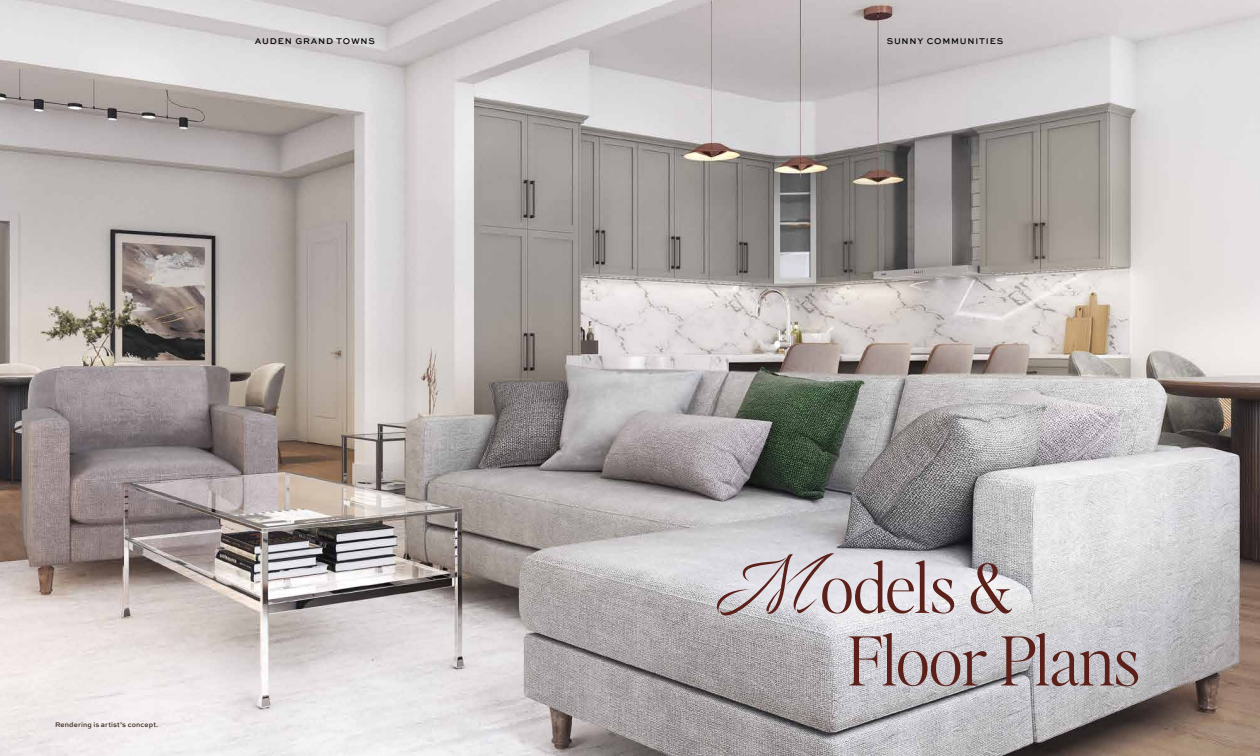
<style>
.page{position:relative;width:1260px;height:756px;background:#fff}
.page>*{position:absolute;margin:0;border:0;box-sizing:border-box;transform-origin:0 0}
.t1{font:300 67.46px/72.5px "Editor's Note";letter-spacing:-.005em;color:#5b2019}
.t2{font:500 8.75px "Sweet Sans Pro";letter-spacing:.09em;color:#000}
.t3{font:500 7px "Sweet Sans Pro";letter-spacing:.015em;color:#352419}
.s1{font-family:"Volina";font-weight:400}
</style>
<div class="page">
<img style="left:0;top:0;width:1260px;height:756px">
<p class="t2" style="left:255px;top:34px;width:122px">AUDEN GRAND TOWNS</p>
<p class="t3" style="left:55px;top:719px;width:105px">Rendering is artist’s concept.</p>
<p class="t2" style="left:887px;top:34px;width:118px">SUNNY COMMUNITIES</p>
<h1 class="t1" style="left:847px;top:550px;width:294px;text-indent:-126px"><span class="s1">M</span>odels &amp;<br>Floor Plans</h1>
</div>
